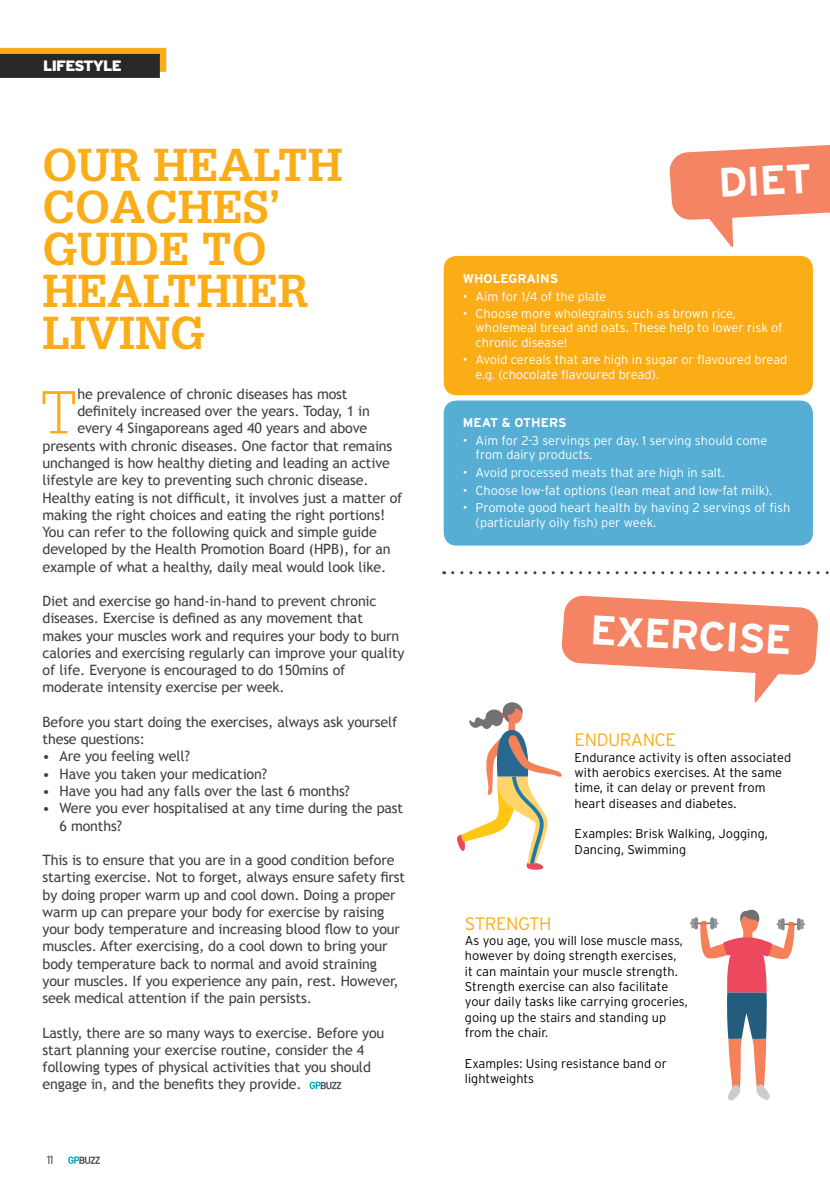
<style>
.page{position:relative;width:830px;height:1191px;background:#fff}
.page>*{position:absolute;margin:0;border:0;box-sizing:border-box;transform-origin:0 0}
.t1{font:300 59.1px "Glypha";color:#fbad18}
.t2{font:700 45px/42px "Glypha";color:#fbad18}
.t3{font:700 41.25px "Interstate";color:#fff}
.t4{font:300 18px "Interstate";letter-spacing:-.025em;color:#fbad18}
.t5{font:900 15px "Interstate";letter-spacing:-.05em;color:#fff}
.t6{font:14.25px/17.2px "Trebuchet MS";letter-spacing:-.01em;color:#414042}
.t7{font:300 12.75px/14.2px "Interstate";color:#fff}
.t8{font:300 12.75px/15.3px "Interstate";color:#000}
.t9{font:700 12.75px "Interstate";color:#fff}
.t10{font:300 12px "Interstate";color:#414042}
</style>
<div class="page">
<div style="left:0;top:48px;width:166px;height:24px;background:linear-gradient(to right,#fbad18,#fbad18)"></div>
<div style="left:0;top:54px;width:160px;height:24px;background:#292829"></div>
<svg style="left:68px;top:1156px;width:32px;height:8px"></svg>
<div style="left:443px;top:256px;width:369px;height:139px;background:#fbad18;border-radius:13px"></div>
<div style="left:443px;top:400px;width:369px;height:145px;background:#56aed4;border-radius:13px"></div>
<svg style="left:452px;top:571px;width:377px;height:3px"></svg>
<svg style="left:669px;top:145px;width:160px;height:102px"></svg>
<svg style="left:309px;top:1081px;width:32px;height:8px"></svg>
<svg style="left:457px;top:595px;width:361px;height:275px"></svg>
<hr style="left:776px;top:923px;width:28px;height:2px;background:#727272">
<svg style="left:800px;top:919px;width:3px;height:10px"></svg>
<svg style="left:796px;top:918px;width:4px;height:12px"></svg>
<hr style="left:689px;top:922px;width:29px;height:2px;background:#727272">
<svg style="left:691px;top:909px;width:103px;height:192px"></svg>
<p class="t5" style="left:43px;top:57px;width:80px">LIFESTYLE</p>
<h2 class="t2" style="left:43px;top:143px;width:302px">OUR HEALTH<br>COACHES’<br>GUIDE TO<br>HEALTHIER<br>LIVING</h2>
<h1 class="t1" style="left:41px;top:379px;width:38px">T</h1>
<p class="t6" style="left:77px;top:385px;width:271px">he prevalence of chronic diseases has most</p>
<p class="t6" style="left:77px;top:403px;width:294px">definitely increased over the years. Today, 1 in</p>
<p class="t6" style="left:77px;top:420px;width:291px">every 4 Singaporeans aged 40 years and above</p>
<p class="t6" style="left:43px;top:437px;width:351px">presents with chronic diseases. One factor that remains</p>
<p class="t6" style="left:43px;top:454px;width:349px">unchanged is how healthy dieting and leading an active</p>
<p class="t6" style="left:43px;top:472px;width:327px">lifestyle are key to preventing such chronic disease.</p>
<p class="t6" style="left:43px;top:489px;width:361px">Healthy eating is not difficult, it involves just a matter of</p>
<p class="t6" style="left:43px;top:506px;width:344px">making the right choices and eating the right portions!</p>
<p class="t6" style="left:43px;top:523px;width:335px">You can refer to the following quick and simple guide</p>
<p class="t6" style="left:43px;top:541px;width:349px">developed by the Health Promotion Board (HPB), for an</p>
<p class="t6" style="left:43px;top:558px;width:345px">example of what a healthy, daily meal would look like.</p>
<p class="t6" style="left:43px;top:592px;width:363px">Diet and exercise go hand-in-hand to prevent chronic diseases. Exercise is defined as any movement that makes your muscles work and requires your body to burn calories and exercising regularly can improve your quality of life. Everyone is encouraged to do 150mins of moderate intensity exercise per week.</p>
<p class="t6" style="left:43px;top:713px;width:356px">Before you start doing the exercises, always ask yourself these questions:</p>
<p class="t6" style="left:43px;top:748px;width:149px">• Are you feeling well?</p>
<p class="t6" style="left:43px;top:765px;width:226px">• Have you taken your medication?</p>
<p class="t6" style="left:43px;top:782px;width:309px">• Have you had any falls over the last 6 months?</p>
<p class="t6" style="left:60px;top:799px;width:345px;text-indent:-17px">• Were you ever hospitalised at any time during the past<br>6 months?</p>
<p class="t6" style="left:43px;top:851px;width:364px">This is to ensure that you are in a good condition before starting exercise. Not to forget, always ensure safety first by doing proper warm up and cool down. Doing a proper warm up can prepare your body for exercise by raising your body temperature and increasing blood flow to your muscles. After exercising, do a cool down to bring your body temperature back to normal and avoid straining your muscles. If you experience any pain, rest. However, seek medical attention if the pain persists.</p>
<p class="t6" style="left:43px;top:1024px;width:343px">Lastly, there are so many ways to exercise. Before you start planning your exercise routine, consider the 4 following types of physical activities that you should engage in, and the benefits they provide.</p>
<p class="t10" style="left:47px;top:1153px;width:8px">11</p>
<h3 class="t3" style="left:716px;top:160px;width:95px;rotate:-3deg">DIET</h3>
<p class="t9" style="left:462px;top:271px;width:97px">WHOLEGRAINS</p>
<p class="t7" style="left:462px;top:289px;width:145px">• Aim for 1/4 of the plate</p>
<p class="t7" style="left:475px;top:306px;width:308px;text-indent:-13px">• Choose more wholegrains such as brown rice, wholemeal bread and oats. These help to lower risk of chronic disease!</p>
<p class="t7" style="left:475px;top:352px;width:313px;text-indent:-13px">• Avoid cereals that are high in sugar or flavoured bread e.g. (chocolate flavoured bread).</p>
<p class="t9" style="left:462px;top:416px;width:105px">MEAT &amp; OTHERS</p>
<p class="t7" style="left:475px;top:433px;width:293px;text-indent:-13px">• Aim for 2-3 servings per day. 1 serving should come from dairy products.</p>
<p class="t7" style="left:462px;top:465px;width:263px">• Avoid processed meats that are high in salt.</p>
<p class="t7" style="left:462px;top:483px;width:311px">• Choose low-fat options (lean meat and low-fat milk).</p>
<p class="t7" style="left:475px;top:500px;width:316px;text-indent:-13px">• Promote good heart health by having 2 servings of fish (particularly oily fish) per week.</p>
<h3 class="t3" style="left:591px;top:607px;width:203px;rotate:3deg">EXERCISE</h3>
<p class="t4" style="left:574px;top:730px;width:103px">ENDURANCE</p>
<p class="t8" style="left:574px;top:749px;width:218px">Endurance activity is often associated with aerobics exercises. At the same time, it can delay or prevent from heart diseases and diabetes.</p>
<p class="t8" style="left:574px;top:826px;width:195px">Examples: Brisk Walking, Jogging,<br>Dancing, Swimming</p>
<p class="t4" style="left:464px;top:913px;width:88px">STRENGTH</p>
<p class="t8" style="left:464px;top:932px;width:224px">As you age, you will lose muscle mass, however by doing strength exercises,<br>it can maintain your muscle strength.<br>Strength exercise can also facilitate your daily tasks like carrying groceries, going up the stairs and standing up from the chair.</p>
<p class="t8" style="left:464px;top:1055px;width:203px">Examples: Using resistance band or lightweights</p>
</div>
